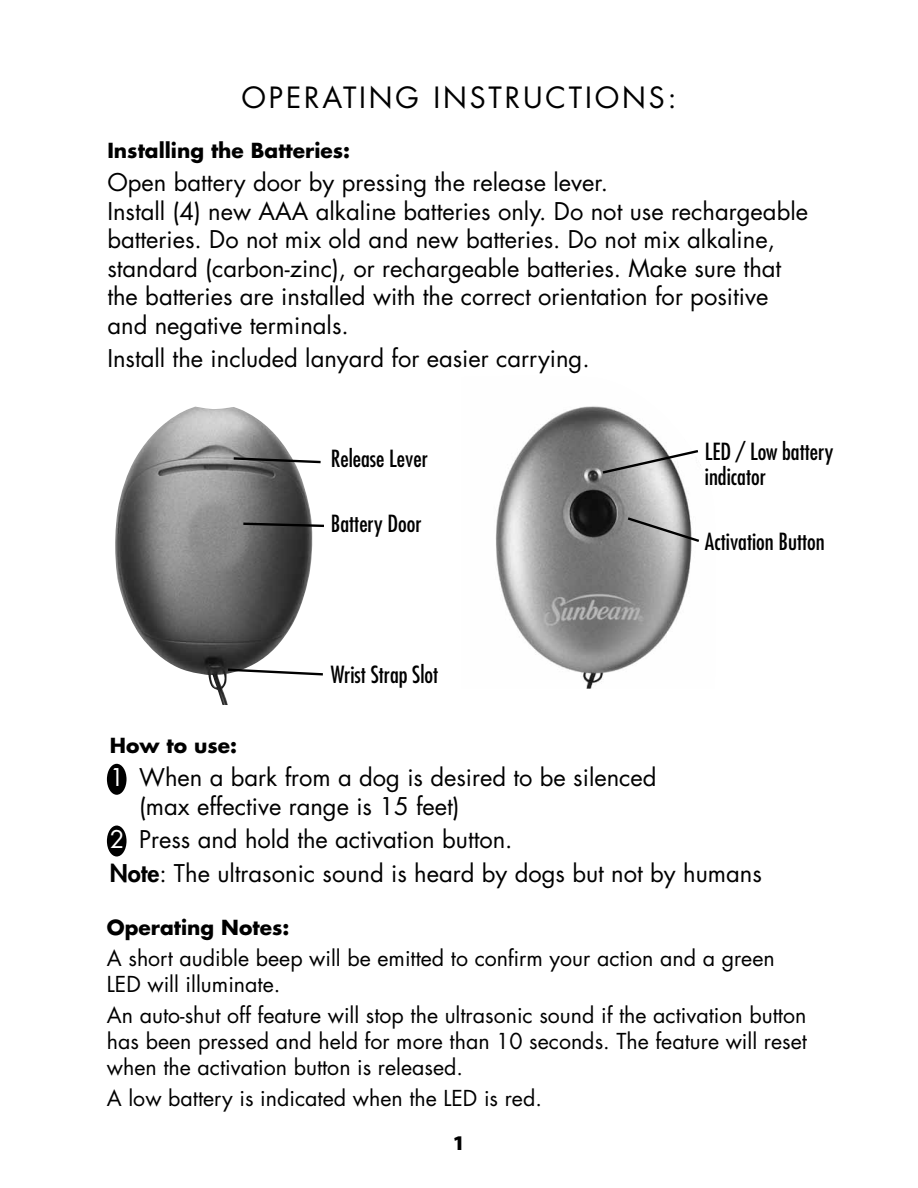
<style>
.page{position:relative;width:918px;height:1188px;background:#fff}
.page>*{position:absolute;margin:0;border:0;box-sizing:border-box;transform-origin:0 0}
.t1{font:28.5px "Futura";letter-spacing:.1em;color:#000}
.t2{font:23.7px/28.5px "Futura";color:#000}
.t3{font:condensed 22.95px/26px "Futura";color:#000}
.t4{font:21.45px/26.1px "Futura";color:#000}
.t5{font:900 21px "Myriad Pro";color:#000}
.t6{font:700 20.25px "Futura";color:#000}
.s1{color:#fff}
.s2{font-weight:800}
</style>
<div class="page">
<img style="left:495px;top:406px;width:197px;height:283px">
<img style="left:115px;top:407px;width:198px;height:298px">
<svg style="left:231px;top:456px;width:90px;height:9px"></svg>
<svg style="left:241px;top:521px;width:83px;height:7px"></svg>
<svg style="left:226px;top:667px;width:97px;height:10px"></svg>
<svg style="left:600px;top:448px;width:98px;height:27px"></svg>
<svg style="left:625px;top:515px;width:74px;height:29px;background:#a4a4a4"></svg>
<div style="left:107px;top:826px;width:20px;height:31px;background:#000;border-radius:50%"></div>
<div style="left:107px;top:764px;width:20px;height:31px;background:#000;border-radius:50%"></div>
<p class="t1" style="left:242px;top:79px;width:345px">Ope rati ng Instructio</p>
<p class="t1" style="left:622px;top:79px;width:56px">ns:</p>
<p class="t6" style="left:107px;top:137px;width:244px">Installing the Batteries:</p>
<p class="t2" style="left:107px;top:169px;width:702px">Open battery door by pressing the release lever.<br>Install (4) new AAA alkaline batteries only. Do not use rechargeable batteries. Do not mix old and new batteries. Do not mix alkaline, standard (carbon-zinc), or rechargeable batteries. Make sure that the batteries are installed with the correct orientation for positive and negative terminals.</p>
<p class="t2" style="left:107px;top:345px;width:484px">Install the included lanyard for easier carrying.</p>
<p class="t3" style="left:331px;top:446px;width:99px">Release Lever</p>
<p class="t3" style="left:331px;top:511px;width:92px">Battery Door</p>
<p class="t3" style="left:331px;top:661px;width:109px">Wrist Strap Slot</p>
<p class="t3" style="left:705px;top:438px;width:130px">LED / Low battery indicator</p>
<p class="t3" style="left:705px;top:529px;width:121px">Activation Button</p>
<p class="t6" style="left:110px;top:732px;width:129px">How to use:</p>
<p class="t2" style="left:139px;top:764px;width:519px;text-indent:-29px"><span class="s1">1</span> When a bark from a dog is desired to be silenced (max effective range is 15 feet)</p>
<p class="t2" style="left:110px;top:823px;width:653px;line-height:33.3px"><span class="s1">2</span> Press and hold the activation button.<br><span class="s2">Note</span>: The ultrasonic sound is heard by dogs but not by humans</p>
<p class="t6" style="left:107px;top:914px;width:184px">Operating Notes:</p>
<p class="t4" style="left:107px;top:945px;width:669px">A short audible beep will be emitted to confirm your action and a green<br>LED will illuminate.</p>
<p class="t4" style="left:107px;top:1002px;width:701px;text-align:justify">An auto-shut off feature will stop the ultrasonic sound if the activation button has been pressed and held for more than 10 seconds. The feature will reset when the activation button is released.</p>
<p class="t4" style="left:107px;top:1085px;width:437px">A low battery is indicated when the LED is red.</p>
<p class="t5" style="left:453px;top:1131px;width:14px">1</p>
</div>
